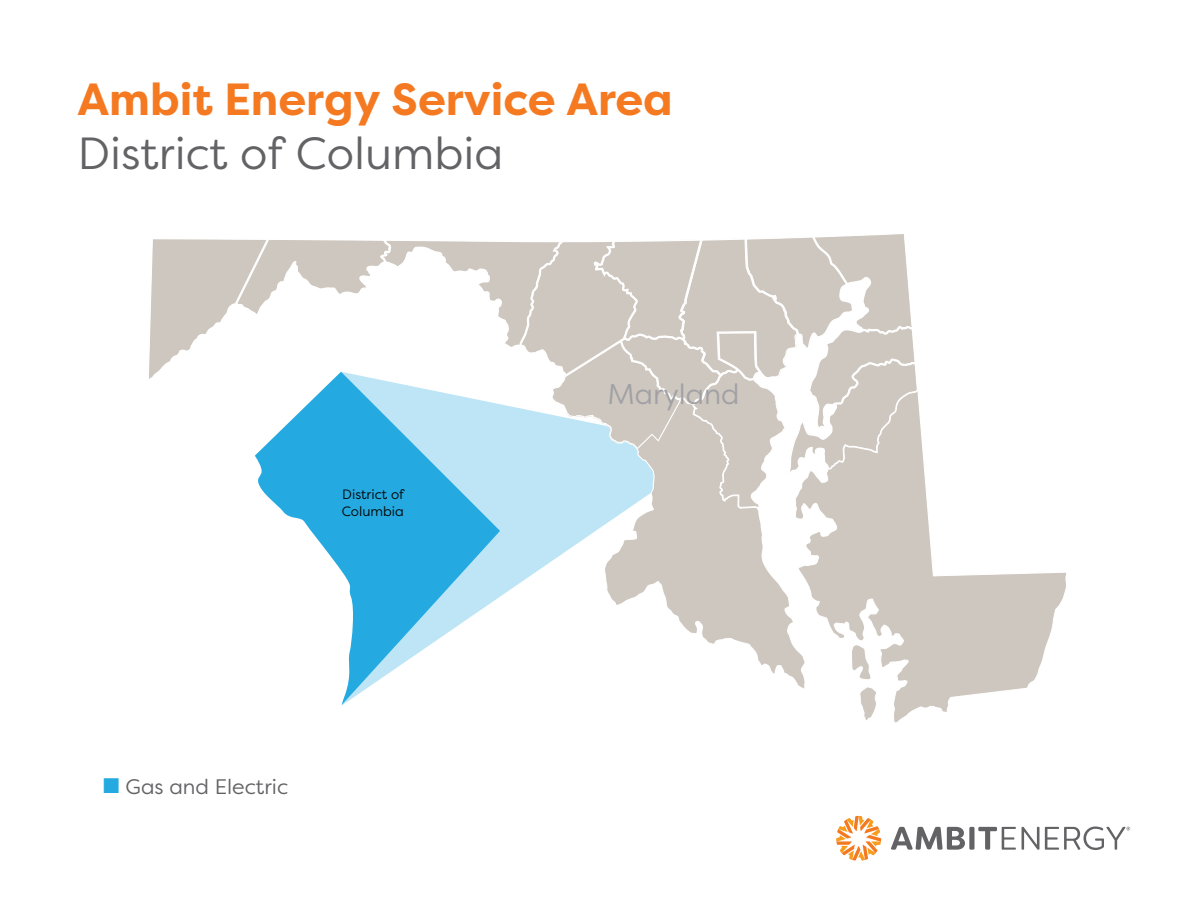
<style>
.page{position:relative;width:1188px;height:918px;background:#fff}
.page>*{position:absolute;margin:0;border:0;box-sizing:border-box;transform-origin:0 0}
.t1{font:700 45px "Energy";color:#f47921}
.t2{font:45px "Energy";color:#636366}
.t3{font:28.5px "Energy";color:#a1a1a5}
.t4{font:21px "Energy";color:#636366}
.t5{font:13.5px/16.2px "Energy";color:#050504}
.s1{color:#24aae1}
</style>
<div class="page">
<svg style="left:149px;top:234px;width:918px;height:489px"></svg>
<svg style="left:836px;top:816px;width:45px;height:45px"></svg>
<svg style="left:891px;top:827px;width:74px;height:23px"></svg>
<div style="left:969px;top:827px;width:6px;height:23px;background:#636366;border-radius:2px"></div>
<svg style="left:978px;top:827px;width:38px;height:23px"></svg>
<svg style="left:1022px;top:827px;width:17px;height:23px"></svg>
<svg style="left:1045px;top:826px;width:85px;height:24px"></svg>
<p class="t1" style="left:78px;top:71px;width:597px">Ambit Energy Service Area</p>
<p class="t2" style="left:78px;top:124px;width:428px">District of Columbia</p>
<p class="t5" style="left:342px;top:486px;width:64px">District of<br>Columbia</p>
<p class="t4" style="left:102px;top:773px;width:188px"><span class="s1">■</span> Gas and Electric</p>
<p class="t3" style="left:608px;top:376px;width:134px">Maryland</p>
</div>
